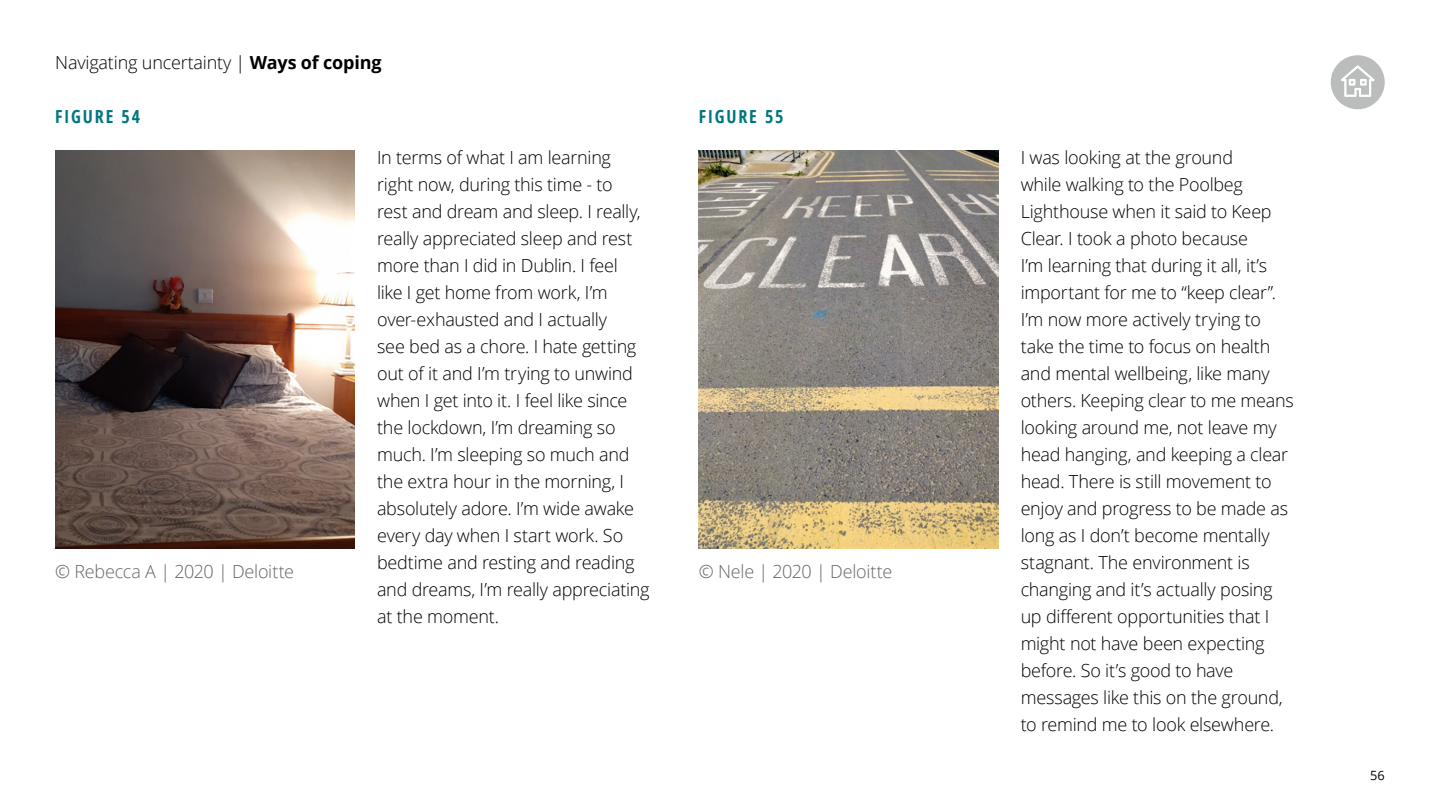
<style>
.page{position:relative;width:1440px;height:810px;background:#fff}
.page>*{position:absolute;margin:0;border:0;box-sizing:border-box;transform-origin:0 0}
.t1{font:300 18px/27px "Open Sans";letter-spacing:-.015em;color:#000}
.t2{font:300 18px "Open Sans";letter-spacing:-.015em;color:#63666a}
.t3{font:700 18px "Open Sans Condensed";letter-spacing:.105em;color:#007680}
.t4{font:12.75px "Open Sans";color:#000}
.s1{font-weight:700}
</style>
<div class="page">
<svg style="left:1331px;top:55px;width:54px;height:54px"></svg>
<img style="left:55px;top:150px;width:300px;height:399px">
<img style="left:699px;top:150px;width:299px;height:399px">
<p class="t1" style="left:55px;top:49px;width:328px">Navigating uncertainty | <span class="s1">Ways of coping</span></p>
<p class="t3" style="left:55px;top:104px;width:86px">FIGURE 54</p>
<p class="t3" style="left:699px;top:104px;width:86px">FIGURE 55</p>
<p class="t1" style="left:377px;top:143px;width:274px">In terms of what I am learning right now, during this time - to<br>rest and dream and sleep. I really, really appreciated sleep and rest more than I did in Dublin. I feel<br>like I get home from work, I’m over-exhausted and I actually<br>see bed as a chore. I hate getting out of it and I’m trying to unwind when I get into it. I feel like since the lockdown, I’m dreaming so much. I’m sleeping so much and the extra hour in the morning, I absolutely adore. I’m wide awake every day when I start work. So bedtime and resting and reading and dreams, I’m really appreciating at the moment.</p>
<p class="t1" style="left:1021px;top:143px;width:275px">I was looking at the ground<br>while walking to the Poolbeg<br>Lighthouse when it said to Keep<br>Clear. I took a photo because<br>I’m learning that during it all, it’s important for me to “keep clear”.<br>I’m now more actively trying to take the time to focus on health and mental wellbeing, like many others. Keeping clear to me means looking around me, not leave my head hanging, and keeping a clear head. There is still movement to enjoy and progress to be made as long as I don’t become mentally stagnant. The environment is changing and it’s actually posing up different opportunities that I might not have been expecting before. So it’s good to have messages like this on the ground, to remind me to look elsewhere.</p>
<p class="t2" style="left:55px;top:559px;width:240px">© Rebecca A | 2020 | Deloitte</p>
<p class="t2" style="left:699px;top:559px;width:195px">© Nele | 2020 | Deloitte</p>
<p class="t4" style="left:1370px;top:767px;width:16px">56</p>
</div>
